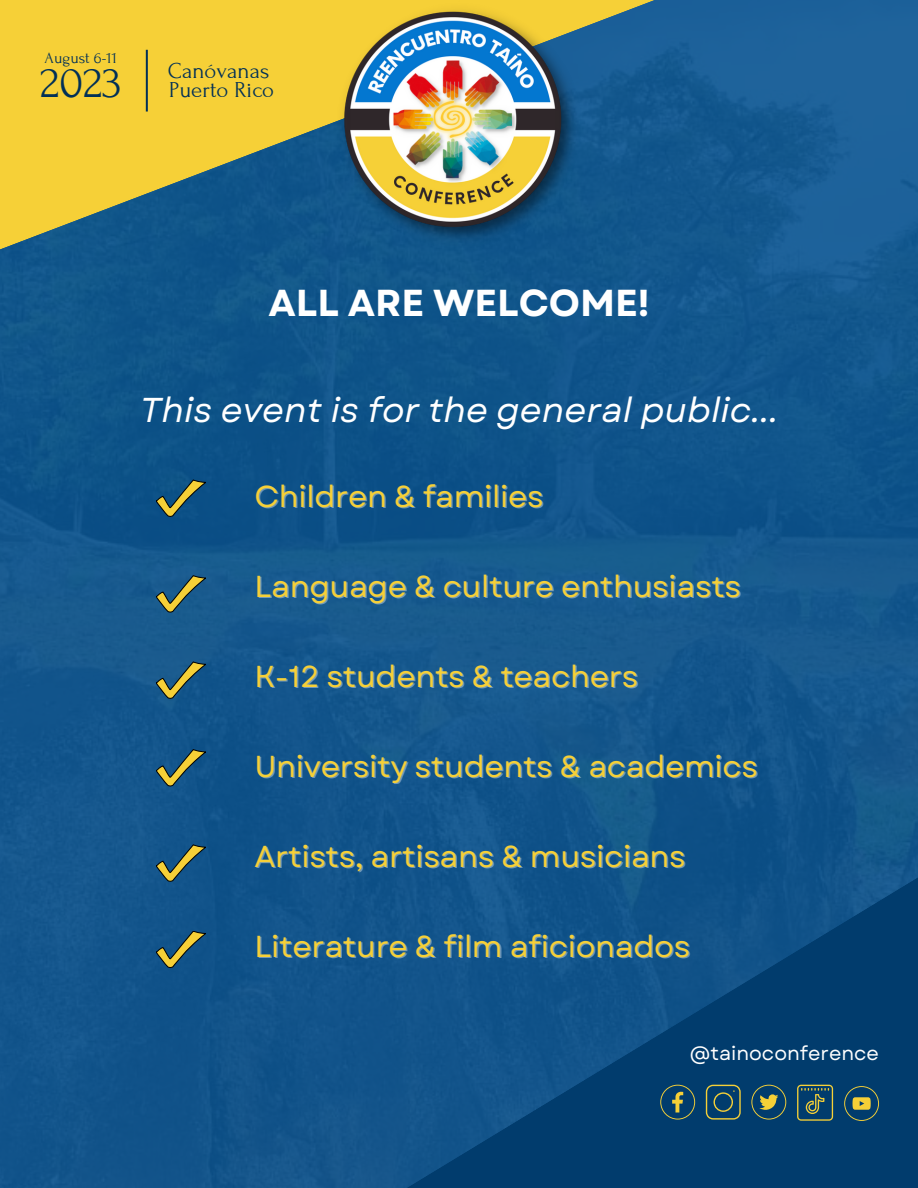
<style>
.page{position:relative;width:918px;height:1188px;background:#12558b}
.page>*{position:absolute;margin:0;border:0;box-sizing:border-box;transform-origin:0 0}
.t1{font:44.85px "Forum";color:#013057}
.t2{font:700 37.5px "Garet";color:#fff}
.t3{font:italic 34.5px "Garet";color:#fff}
.t4{font:30.3px "Garet";letter-spacing:-.005em;color:#f6d037}
.t5{font:22.8px "Forum";color:#013057}
.t6{font:19.5px "Garet";color:#fff}
.t7{font:15.9px "Forum";color:#013057}
</style>
<div class="page">
<svg style="left:0;top:0;width:879px;height:257px;background:#6c876e"></svg>
<img style="left:336px;top:0;width:246px;height:251px">
<hr style="left:146px;top:50px;width:2px;height:62px;background:#013057">
<svg style="left:294px;top:840px;width:624px;height:348px;background:#0c4c80"></svg>
<svg style="left:660px;top:1085px;width:35px;height:35px"></svg>
<svg style="left:706px;top:1085px;width:35px;height:35px"></svg>
<svg style="left:751px;top:1085px;width:35px;height:35px"></svg>
<svg style="left:844px;top:1086px;width:35px;height:35px"></svg>
<svg style="left:797px;top:1085px;width:36px;height:36px"></svg>
<svg style="left:156px;top:480px;width:50px;height:37px;background:#3d656a"></svg>
<svg style="left:156px;top:576px;width:50px;height:37px;background:#466d70"></svg>
<svg style="left:156px;top:662px;width:50px;height:37px;background:#446a6f"></svg>
<svg style="left:156px;top:750px;width:50px;height:37px;background:#41686e"></svg>
<svg style="left:156px;top:845px;width:50px;height:37px;background:#41686e"></svg>
<svg style="left:156px;top:931px;width:50px;height:37px;background:#40676d"></svg>
<p class="t7" style="left:45px;top:49px;width:74px">August 6-11</p>
<p class="t1" style="left:40px;top:59px;width:83px">2023</p>
<p class="t5" style="left:168px;top:59px;width:103px">Canóvanas</p>
<p class="t5" style="left:169px;top:78px;width:107px">Puerto Rico</p>
<p class="t2" style="left:268px;top:276px;width:383px">ALL ARE WELCOME!</p>
<p class="t3" style="left:140px;top:385px;width:640px">This event is for the general public...</p>
<p class="t4" style="left:254px;top:474px;width:291px">Children &amp; families</p>
<p class="t4" style="left:254px;top:564px;width:488px">Language &amp; culture enthusiasts</p>
<p class="t4" style="left:254px;top:654px;width:385px">K-12 students &amp; teachers</p>
<p class="t4" style="left:254px;top:744px;width:505px">University students &amp; academics</p>
<p class="t4" style="left:254px;top:834px;width:433px">Artists, artisans &amp; musicians</p>
<p class="t4" style="left:254px;top:924px;width:437px">Literature &amp; film aficionados</p>
<p class="t6" style="left:690px;top:1039px;width:191px">@tainoconference</p>
</div>
